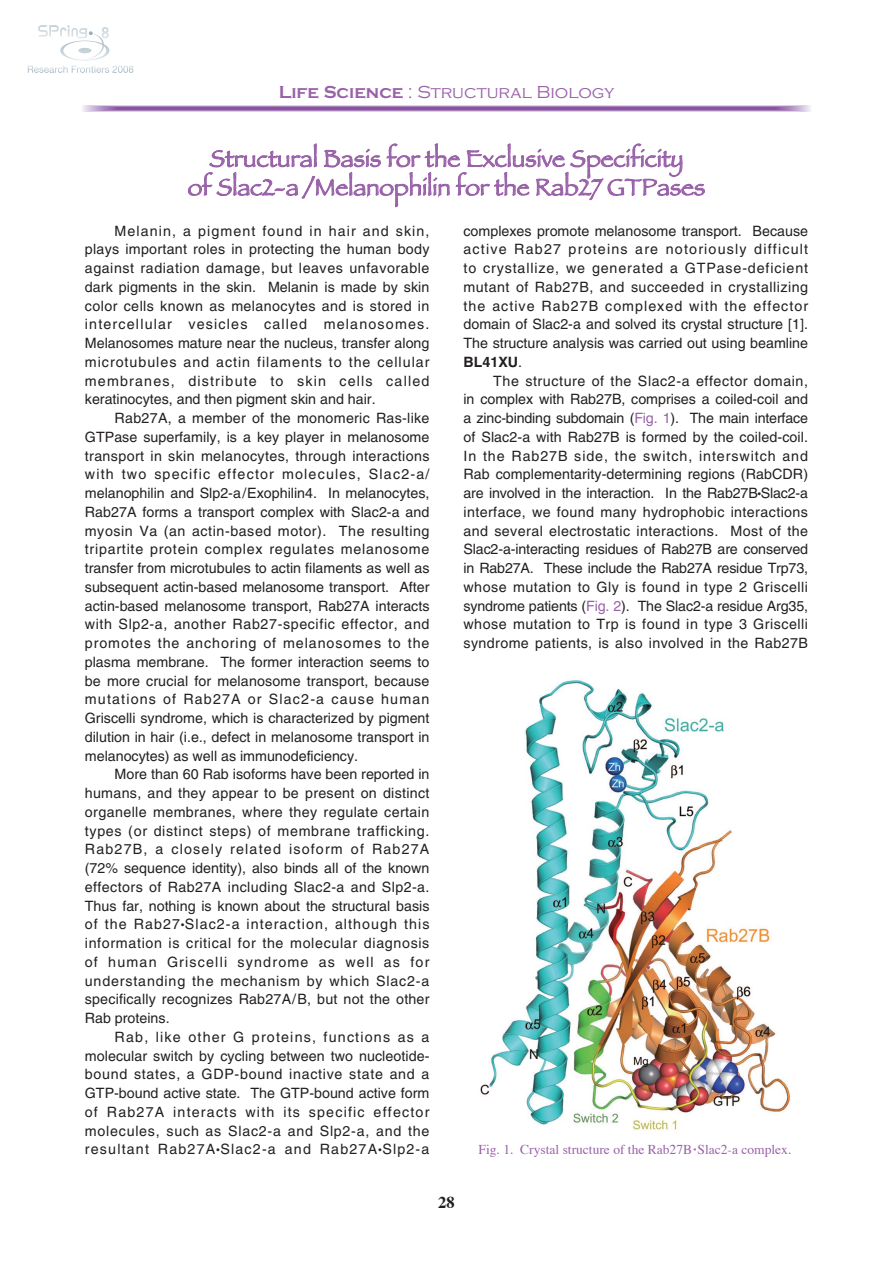
<style>
.page{position:relative;width:893px;height:1263px;background:#fff}
.page>*{position:absolute;margin:0;border:0;box-sizing:border-box;transform-origin:0 0}
.t1{font:24px/28.5px "Papyrus";color:#9961a8;text-align:center}
.t2{font:300 18px "Copperplate Gothic";color:#9961a8}
.t3{font:700 16.5px "Times";color:#231f20}
.t4{font:14.25px/18.8px "Helvetica";letter-spacing:.005em;color:#231f20;text-align:justify}
.t5{font:13.5px "Times";color:#9961a8}
.s1{font-weight:700}
.s2{font-style:italic}
.s3{font-size:9px}
.s4{color:#9961a8}
.s5{font-size:19.5px}
</style>
<div class="page">
<svg style="left:28px;top:25px;width:105px;height:48px"></svg>
<svg style="left:81px;top:106px;width:730px;height:6px"></svg>
<svg style="left:97px;top:106px;width:698px;height:5px"></svg>
<hr style="left:113px;top:107px;width:666px;height:3px;background:#9564aa">
<hr style="left:114px;top:108px;width:664px;height:1px;background:#9360a8">
<hr style="left:115px;top:108px;width:662px;height:1px;background:#905ca6">
<hr style="left:116px;top:108px;width:660px;height:1px;background:#8e58a4">
<hr style="left:117px;top:108px;width:658px;height:1px;background:#8c54a2">
<img style="left:480px;top:680px;width:311px;height:451px">
<p class="t2" style="left:279px;top:81px;width:337px"><span class="s1">Life Science</span> : Structural Biology</p>
<h1 class="t1" style="left:188px;top:146px;width:519px">Structural Basis for the Exclusive Specificity<br>of Slac2-a/Melanophilin for the Rab27 GTPases</h1>
<p class="t4" style="left:85px;top:223px;width:346px;text-indent:30px">Melanin, a pigment found in hair and skin, plays important roles in protecting the human body against radiation damage, but leaves unfavorable dark pigments in the skin. Melanin is made by skin color cells known as melanocytes and is stored in intercellular vesicles called melanosomes.<br>Melanosomes mature near the nucleus, transfer along microtubules and actin filaments to the cellular membranes, distribute to skin cells called keratinocytes, and then pigment skin and hair.</p>
<p class="t4" style="left:85px;top:410px;width:346px;text-indent:30px">Rab27A, a member of the monomeric Ras-like GTPase superfamily, is a key player in melanosome transport in skin melanocytes, through interactions with two specific effector molecules, Slac2-a/ melanophilin and Slp2-a/Exophilin4. In melanocytes, Rab27A forms a transport complex with Slac2-a and myosin Va (an actin-based motor). The resulting tripartite protein complex regulates melanosome transfer from microtubules to actin filaments as well as subsequent actin-based melanosome transport. After actin-based melanosome transport, Rab27A interacts with Slp2-a, another Rab27-specific effector, and promotes the anchoring of melanosomes to the plasma membrane. The former interaction seems to be more crucial for melanosome transport, because mutations of Rab27A or Slac2-a cause human Griscelli syndrome, which is characterized by pigment dilution in hair (i.e<span class="s2">.</span>, defect in melanosome transport in melanocytes) as well as immunodeficiency.</p>
<p class="t4" style="left:85px;top:766px;width:346px;text-indent:30px">More than 60 Rab isoforms have been reported in humans, and they appear to be present on distinct organelle membranes, where they regulate certain types (or distinct steps) of membrane trafficking.<br>Rab27B, a closely related isoform of Rab27A (72% sequence identity), also binds all of the known effectors of Rab27A including Slac2-a and Slp2-a.<br>Thus far, nothing is known about the structural basis of the Rab27<span class="s3">•</span>Slac2-a interaction, although this information is critical for the molecular diagnosis of human Griscelli syndrome as well as for understanding the mechanism by which Slac2-a specifically recognizes Rab27A/B, but not the other Rab proteins.</p>
<p class="t4" style="left:85px;top:1029px;width:346px;text-indent:30px">Rab, like other G proteins, functions as a molecular switch by cycling between two nucleotide&shy;bound states, a GDP-bound inactive state and a GTP-bound active state. The GTP-bound active form of Rab27A interacts with its specific effector molecules, such as Slac2-a and Slp2-a, and the resultant Rab27A<span class="s3">•</span>Slac2-a and Rab27A<span class="s3">•</span>Slp2-a</p>
<p class="t4" style="left:463px;top:223px;width:346px">complexes promote melanosome transport. Because active Rab27 proteins are notoriously difficult to crystallize, we generated a GTPase-deficient mutant of Rab27B, and succeeded in crystallizing the active Rab27B complexed with the effector domain of Slac2-a and solved its crystal structure [1].<br>The structure analysis was carried out using beamline <span class="s1">BL41XU</span>.</p>
<p class="t4" style="left:463px;top:373px;width:346px;text-indent:30px">The structure of the Slac2-a effector domain, in complex with Rab27B, comprises a coiled-coil and a zinc-binding subdomain (<span class="s4">Fig. 1</span>). The main interface of Slac2-a with Rab27B is formed by the coiled-coil.<br>In the Rab27B side, the switch, interswitch and Rab complementarity-determining regions (RabCDR) are involved in the interaction. In the Rab27B<span class="s3">•</span>Slac2-a interface, we found many hydrophobic interactions and several electrostatic interactions. Most of the Slac2-a-interacting residues of Rab27B are conserved in Rab27A. These include the Rab27A residue Trp73, whose mutation to Gly is found in type 2 Griscelli syndrome patients (<span class="s4">Fig. 2</span>). The Slac2-a residue Arg35, whose mutation to Trp is found in type 3 Griscelli syndrome patients, is also involved in the Rab27B</p>
<p class="t5" style="left:478px;top:1144px;width:314px">Fig. 1. Crystal structure of the Rab27B<span class="s5">·</span>Slac2-a complex.</p>
<p class="t3" style="left:438px;top:1195px;width:18px">28</p>
</div>
